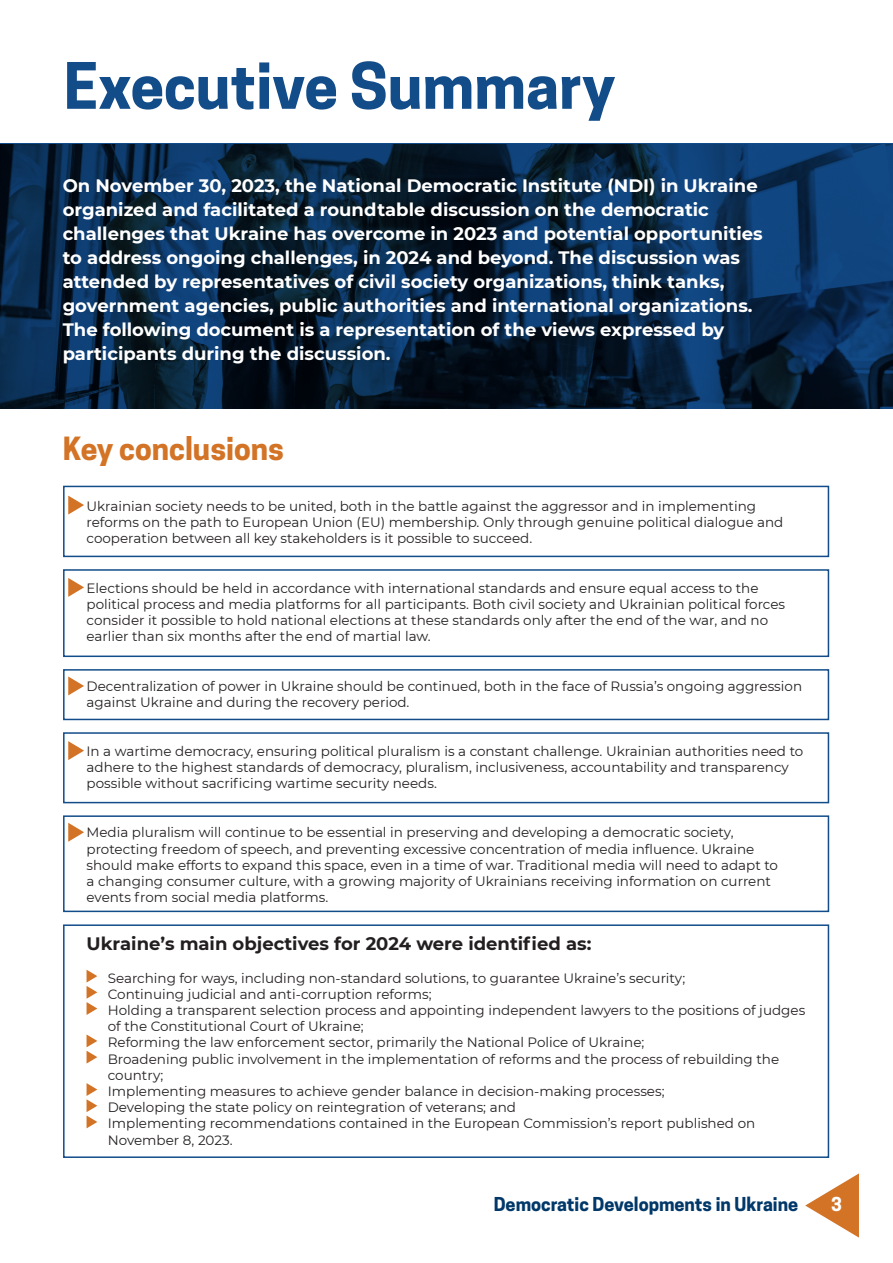
<style>
.page{position:relative;width:893px;height:1263px;background:#fff}
.page>*{position:absolute;margin:0;border:0;box-sizing:border-box;transform-origin:0 0}
.t1{font:700 60px "Cooper Hewitt";color:#124c89}
.t2{font:700 30px "Cooper Hewitt";color:#d37326}
.t3{font:700 18px/24px "Montserrat";color:#fff}
.t4{font:700 18px "Montserrat";color:#231f20}
.t5{font:700 18px "Cooper Hewitt";color:#003869}
.t6{font:700 18px "Cooper Hewitt";color:#fff}
.t7{font:13.5px/16.2px "Montserrat";color:#231f20}
</style>
<div class="page">
<svg style="left:805px;top:1173px;width:54px;height:64px"></svg>
<svg style="left:0;top:143px;width:893px;height:265px;background:#092848"></svg>
<div style="left:63px;top:486px;width:766px;height:71px;border:2px solid #124c89"></div>
<div style="left:63px;top:569px;width:766px;height:88px;border:2px solid #124c89"></div>
<div style="left:63px;top:669px;width:766px;height:51px;border:2px solid #124c89"></div>
<div style="left:63px;top:732px;width:766px;height:71px;border:2px solid #124c89"></div>
<div style="left:63px;top:815px;width:766px;height:97px;border:2px solid #124c89"></div>
<div style="left:63px;top:924px;width:766px;height:234px;border:2px solid #124c89"></div>
<svg style="left:87px;top:970px;width:10px;height:45px"></svg>
<svg style="left:87px;top:1034px;width:10px;height:29px"></svg>
<svg style="left:87px;top:1083px;width:10px;height:45px"></svg>
<svg style="left:68px;top:496px;width:16px;height:18px"></svg>
<svg style="left:68px;top:578px;width:16px;height:19px"></svg>
<svg style="left:68px;top:676px;width:16px;height:19px"></svg>
<svg style="left:68px;top:741px;width:16px;height:19px"></svg>
<svg style="left:68px;top:823px;width:16px;height:19px"></svg>
<p class="t1" style="left:64px;top:51px;width:553px">Executive Summary</p>
<p class="t3" style="left:63px;top:172px;width:702px">On November 30, 2023, the National Democratic Institute (NDI) in Ukraine organized and facilitated a roundtable discussion on the democratic challenges that Ukraine has overcome in 2023 and potential opportunities to address ongoing challenges, in 2024 and beyond. The discussion was attended by representatives of civil society organizations, think tanks, government agencies, public authorities and international organizations.<br>The following document is a representation of the views expressed by participants during the discussion.</p>
<p class="t2" style="left:63px;top:430px;width:223px">Key conclusions</p>
<p class="t7" style="left:87px;top:497px;width:698px">Ukrainian society needs to be united, both in the battle against the aggressor and in implementing reforms on the path to European Union (EU) membership. Only through genuine political dialogue and cooperation between all key stakeholders is it possible to succeed.</p>
<p class="t7" style="left:87px;top:579px;width:700px">Elections should be held in accordance with international standards and ensure equal access to the political process and media platforms for all participants. Both civil society and Ukrainian political forces consider it possible to hold national elections at these standards only after the end of the war, and no earlier than six months after the end of martial law.</p>
<p class="t7" style="left:87px;top:678px;width:717px">Decentralization of power in Ukraine should be continued, both in the face of Russia’s ongoing aggression against Ukraine and during the recovery period.</p>
<p class="t7" style="left:87px;top:742px;width:718px">In a wartime democracy, ensuring political pluralism is a constant challenge. Ukrainian authorities need to adhere to the highest standards of democracy, pluralism, inclusiveness, accountability and transparency possible without sacrificing wartime security needs.</p>
<p class="t7" style="left:87px;top:824px;width:693px">Media pluralism will continue to be essential in preserving and developing a democratic society, protecting freedom of speech, and preventing excessive concentration of media influence. Ukraine should make efforts to expand this space, even in a time of war. Traditional media will need to adapt to a changing consumer culture, with a growing majority of Ukrainians receiving information on current events from social media platforms.</p>
<p class="t4" style="left:87px;top:931px;width:506px">Ukraine’s main objectives for 2024 were identified as:</p>
<p class="t7" style="left:108px;top:969px;width:579px">Searching for ways, including non-standard solutions, to guarantee Ukraine’s security;</p>
<p class="t7" style="left:108px;top:985px;width:325px">Continuing judicial and anti-corruption reforms;</p>
<p class="t7" style="left:108px;top:1001px;width:699px">Holding a transparent selection process and appointing independent lawyers to the positions of judges of the Constitutional Court of Ukraine;</p>
<p class="t7" style="left:108px;top:1034px;width:538px">Reforming the law enforcement sector, primarily the National Police of Ukraine;</p>
<p class="t7" style="left:108px;top:1050px;width:673px">Broadening public involvement in the implementation of reforms and the process of rebuilding the country;</p>
<p class="t7" style="left:108px;top:1082px;width:558px">Implementing measures to achieve gender balance in decision-making processes;</p>
<p class="t7" style="left:108px;top:1099px;width:410px">Developing the state policy on reintegration of veterans; and</p>
<p class="t7" style="left:108px;top:1115px;width:649px">Implementing recommendations contained in the European Commission’s report published on<br>November 8, 2023.</p>
<h3 class="t5" style="left:494px;top:1194px;width:306px">Democratic Developments in Ukraine</h3>
<h3 class="t6" style="left:831px;top:1194px;width:12px">3</h3>
</div>
